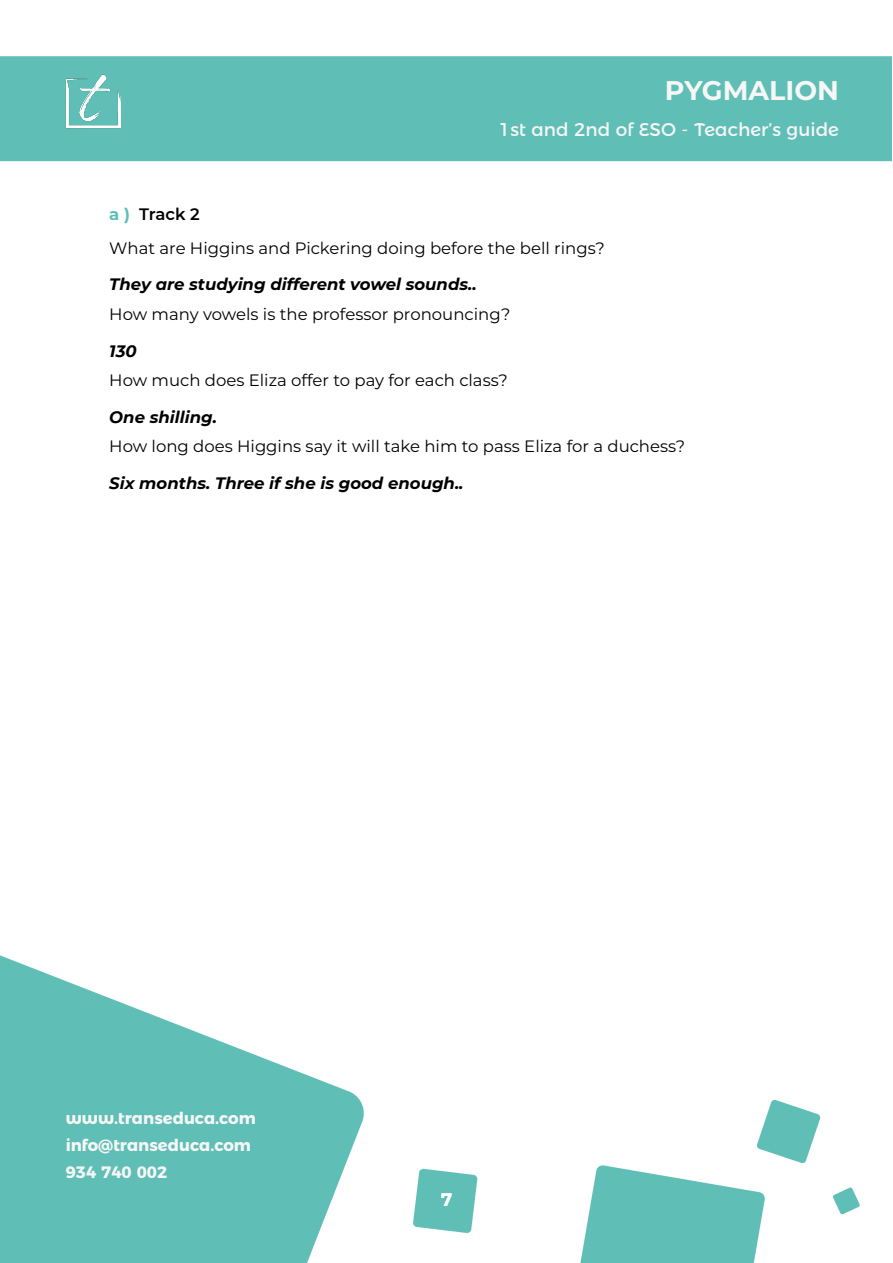
<style>
.page{position:relative;width:893px;height:1263px;background:#fff}
.page>*{position:absolute;margin:0;border:0;box-sizing:border-box;transform-origin:0 0}
.t1{font:700 27px "Montserrat";color:#f6f6f6}
.t2{font:18.45px "Montserrat Alternates";color:#f6f6f6}
.t3{font:700 18px "Montserrat";color:#fff}
.t4{font:16.5px/33.8px "Montserrat";color:#000}
.t5{font:italic 700 16.5px "Montserrat";color:#000}
.t6{font:700 16.5px/27px "Montserrat Alternates";color:#f6f6f6}
.s1{font-weight:700;color:#5fbeb6}
.s2{font-weight:600}
</style>
<div class="page">
<img style="left:0;top:56px;width:892px;height:1207px">
<img style="left:66px;top:74px;width:55px;height:66px">
<h1 class="t1" style="left:665px;top:71px;width:175px">PYGMALION</h1>
<p class="t2" style="left:499px;top:115px;width:341px">1st and 2nd of ESO - Teacher’s guide</p>
<p class="t4" style="left:109px;top:196px;width:497px"><span class="s1">a )</span> <span class="s2">Track 2<br></span>What are Higgins and Pickering doing before the bell rings?</p>
<p class="t5" style="left:109px;top:273px;width:369px">They are studying different vowel sounds..</p>
<p class="t4" style="left:109px;top:297px;width:403px">How many vowels is the professor pronouncing?</p>
<p class="t5" style="left:109px;top:339px;width:29px">130</p>
<p class="t4" style="left:109px;top:363px;width:400px">How much does Eliza offer to pay for each class?</p>
<p class="t5" style="left:109px;top:405px;width:109px">One shilling.</p>
<p class="t4" style="left:109px;top:429px;width:577px">How long does Higgins say it will take him to pass Eliza for a duchess?</p>
<p class="t5" style="left:109px;top:471px;width:356px">Six months. Three if she is good enough..</p>
<p class="t6" style="left:66px;top:1103px;width:192px">www.transeduca.com info@transeduca.com<br>934 740 002</p>
<p class="t3" style="left:441px;top:1186px;width:13px">7</p>
</div>
